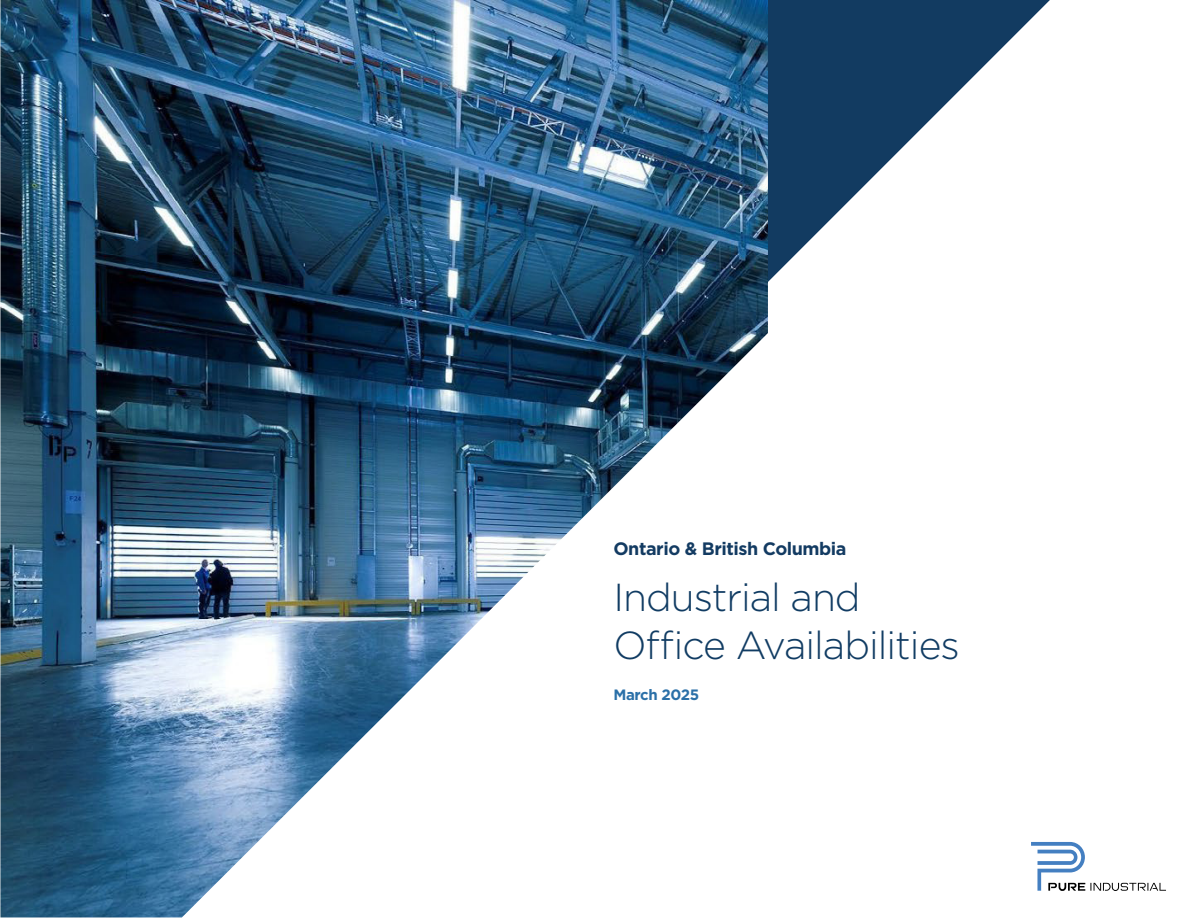
<style>
.page{position:relative;width:1188px;height:918px;background:#fff}
.page>*{position:absolute;margin:0;border:0;box-sizing:border-box;transform-origin:0 0}
.t1{font:300 39px/48px "Gotham";letter-spacing:-.025em;color:#113c63}
.t2{font:700 18px "Gotham";letter-spacing:-.025em;color:#133b62}
.t3{font:700 15px "Gotham";letter-spacing:-.025em;color:#2b70a8}
</style>
<div class="page">
<svg style="left:768px;top:0;width:282px;height:282px"></svg>
<img style="left:0;top:0;width:768px;height:917px">
<svg style="left:1031px;top:842px;width:135px;height:49px"></svg>
<p class="t2" style="left:613px;top:537px;width:235px">Ontario &amp; British Columbia</p>
<p class="t1" style="left:613px;top:572px;width:348px">Industrial and<br>Office Availabilities</p>
<p class="t3" style="left:613px;top:685px;width:87px">March 2025</p>
</div>
